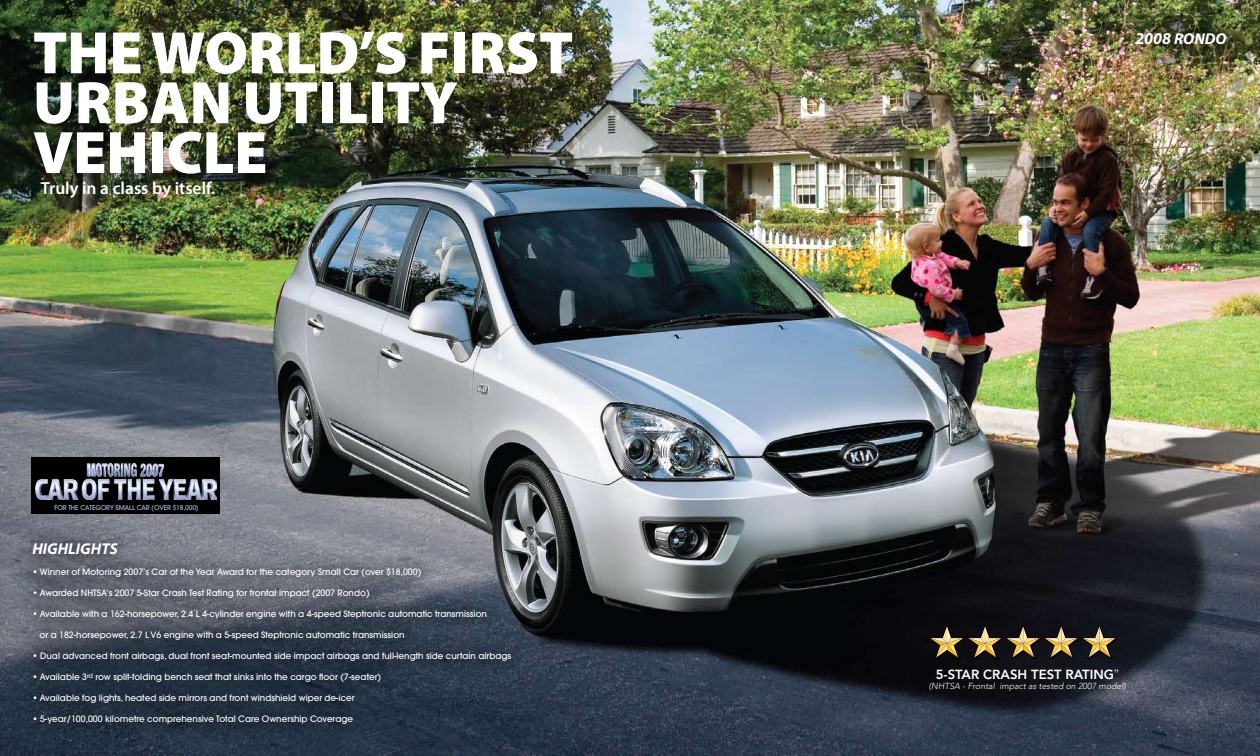
<style>
.page{position:relative;width:1260px;height:756px;background:#fff}
.page>*{position:absolute;margin:0;border:0;box-sizing:border-box;transform-origin:0 0}
.t1{font:900 60.38px/49.9px "Myriad Pro";letter-spacing:-.005em;color:#fff}
.t2{font:600 17.5px "Myriad Pro";color:#fff}
.t3{font:italic 700 15.75px "Myriad Pro";color:#fff}
.t4{font:800 13.12px "Avenir";color:#fff}
.t5{font:500 8.75px "Avant Garde";color:#fff}
.t6{font:italic 300 8.75px "Avenir";color:#fff}
.t7{font:500 6.56px "Avant Garde";letter-spacing:-.01em;color:#adbede}
.t8{font:800 4.11px "Avenir";color:#fff}
.s1{font-size:16.62px}
</style>
<div class="page">
<img style="left:0;top:0;width:1260px;height:756px">
<div style="left:1102px;top:0;width:158px;height:122px;background:#000;opacity:.55"></div>
<div style="left:15px;top:525px;width:598px;height:231px;background:#000;opacity:.35"></div>
<div style="left:32px;top:458px;width:188px;height:56px;background:#000"></div>
<img style="left:35px;top:464px;width:182px;height:35px">
<svg style="left:928px;top:625px;width:190px;height:34px;background:#4a402b"></svg>
<h1 class="t1" style="left:33px;top:26px;width:542px">THE WORLD’S FIRST<br>URBAN UTILITY<br>VEHICLE</h1>
<h2 class="t2" style="left:41px;top:177px;width:176px">Truly in a class by itself.</h2>
<p class="t7" style="left:54px;top:504px;width:146px">FOR THE CATEGORY SMALL CAR (OVER $18,000)</p>
<h3 class="t3" style="left:32px;top:539px;width:87px">HIGHLIGHTS</h3>
<p class="t5" style="left:32px;top:567px;width:390px">• Winner of Motoring 2007’s Car of the Year Award for the category Small Car (over $18,000)</p>
<p class="t5" style="left:32px;top:588px;width:339px">• Awarded NHTSA’s 2007 5-Star Crash Test Rating for frontal impact (2007 Rondo)</p>
<p class="t5" style="left:32px;top:609px;width:456px">• Available with a 162-horsepower, 2.4 L 4-cylinder engine with a 4-speed Steptronic automatic transmission</p>
<p class="t5" style="left:40px;top:630px;width:367px">or a 182-horsepower, 2.7 L V6 engine with a 5-speed Steptronic automatic transmission</p>
<p class="t5" style="left:32px;top:651px;width:480px">• Dual advanced front airbags, dual front seat-mounted side impact airbags and full-length side curtain airbags</p>
<p class="t5" style="left:32px;top:672px;width:350px">• Available 3<sup>rd</sup> row split-folding bench seat that sinks into the cargo floor (7-seater)</p>
<p class="t5" style="left:32px;top:693px;width:324px">• Available fog lights, heated side mirrors and front windshield wiper de-icer</p>
<p class="t5" style="left:32px;top:714px;width:322px">• 5-year/100,000 kilometre comprehensive Total Care Ownership Coverage</p>
<h3 class="t3" style="left:1135px;top:28px;width:93px"><span class="s1">2008</span> RONDO</h3>
<h3 class="t4" style="left:936px;top:667px;width:180px">5-STAR CRASH TEST RATING</h3>
<p class="t8" style="left:1114px;top:668px;width:6px">††</p>
<p class="t6" style="left:929px;top:681px;width:198px">(NHTSA - Frontal impact as tested on 2007 model)</p>
</div>
